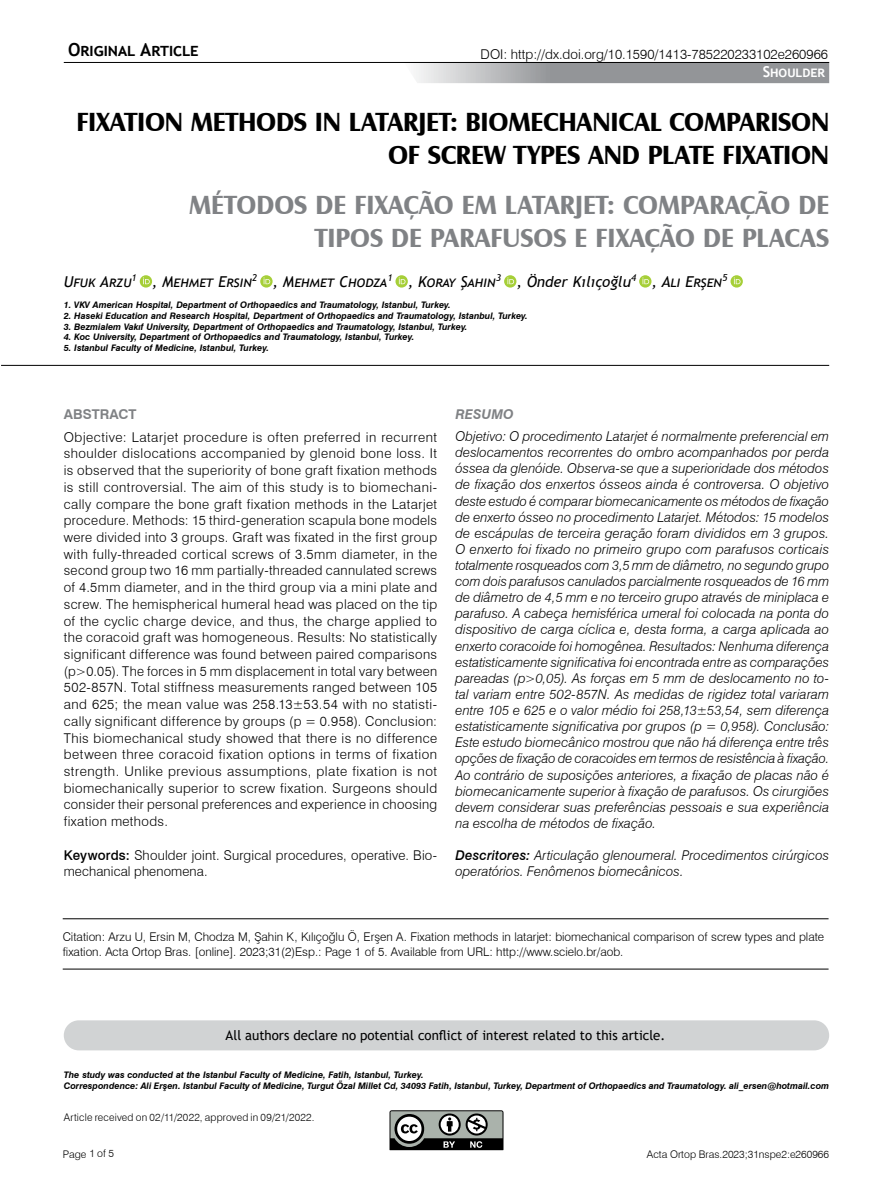
<style>
.page{position:relative;width:893px;height:1191px;background:#fff}
.page>*{position:absolute;margin:0;border:0;box-sizing:border-box;transform-origin:0 0}
.t1{font:700 27px/33px "Castle T";letter-spacing:-.01em;color:#000;text-align:right}
.t2{font:700 27px/33px "Castle T";color:#808285;text-align:right}
.t3{font:700 18px "Trebuchet MS";color:#000}
.t4{font:italic 15px "Trebuchet MS";color:#000}
.t5{font:700 15px "Trebuchet MS";color:#fff}
.t6{font:italic 300 13.5px/16px "Swiss 721 BT";letter-spacing:.01em;color:#000;text-align:justify}
.t7{font:300 13.5px/16.6px "Swiss 721 BT";letter-spacing:.01em;color:#000;text-align:justify}
.t8{font:13.5px "Trebuchet MS";color:#000}
.t9{font:700 13.5px "Swiss 721 BT";color:#808285}
.t10{font:italic 700 13.5px "Swiss 721 BT";color:#808285}
.t11{font:300 12px/15px "Swiss 721 BT";color:#000}
.t12{font:300 10.5px "Swiss 721 BT";letter-spacing:.005em;color:#000}
.t13{font:italic 700 9px/10.8px "Swiss 721 BT";color:#000}
.s1{font-weight:500}
</style>
<div class="page">
<svg style="left:416px;top:63px;width:413px;height:20px;background:#a2a4a7"></svg>
<svg style="left:389px;top:1110px;width:114px;height:40px;background:#737673"></svg>
<hr style="left:64px;top:62px;width:765px;height:1px;background:#000">
<hr style="left:1px;top:365px;width:828px;height:1px;background:#000">
<hr style="left:63px;top:918px;width:765px;height:1px;background:#000">
<hr style="left:63px;top:968px;width:765px;height:1px;background:#000">
<div style="left:64px;top:1020px;width:765px;height:30px;background:#d1d3d4;border-radius:15px"></div>
<svg style="left:140px;top:275px;width:12px;height:12px"></svg>
<svg style="left:143px;top:277px;width:7px;height:7px"></svg>
<svg style="left:260px;top:275px;width:13px;height:12px"></svg>
<svg style="left:264px;top:277px;width:6px;height:7px"></svg>
<svg style="left:395px;top:275px;width:13px;height:12px"></svg>
<svg style="left:399px;top:277px;width:6px;height:7px"></svg>
<svg style="left:504px;top:275px;width:12px;height:12px"></svg>
<svg style="left:507px;top:277px;width:7px;height:7px"></svg>
<svg style="left:639px;top:275px;width:12px;height:12px"></svg>
<svg style="left:642px;top:277px;width:7px;height:7px"></svg>
<svg style="left:730px;top:275px;width:13px;height:12px"></svg>
<svg style="left:734px;top:277px;width:6px;height:7px"></svg>
<h2 class="t3" style="left:68px;top:39px;width:132px">Original Article</h2>
<p class="t7" style="left:481px;top:46px;width:349px">DOI: http://dx.doi.org/10.1590/1413-785220233102e260966</p>
<p class="t5" style="left:763px;top:63px;width:64px">Shoulder</p>
<h1 class="t1" style="left:76px;top:106px;width:754px">FIXATION METHODS IN LATARJET: BIOMECHANICAL COMPARISON<br>OF SCREW TYPES AND PLATE FIXATION</h1>
<h1 class="t2" style="left:189px;top:189px;width:642px">MÉTODOS DE FIXAÇÃO EM LATARJET: COMPARAÇÃO DE<br>TIPOS DE PARAFUSOS E FIXAÇÃO DE PLACAS</h1>
<p class="t4" style="left:64px;top:272px;width:665px">Ufuk Arzu<sup>1</sup> , Mehmet Ersin<sup>2</sup> , Mehmet Chodza<sup>1</sup> , Koray Şahin<sup>3</sup> , Önder Kılıçoğlu<sup>4</sup> , Ali Erşen<sup>5</sup></p>
<p class="t13" style="left:64px;top:299px;width:389px">1. VKV American Hospital, Department of Orthopaedics and Traumatology, Istanbul, Turkey.</p>
<p class="t13" style="left:64px;top:310px;width:466px">2. Haseki Education and Research Hospital, Department of Orthopaedics and Traumatology, Istanbul, Turkey.</p>
<p class="t13" style="left:64px;top:321px;width:405px">3. Bezmialem Vakıf University, Department of Orthopaedics and Traumatology, Istanbul, Turkey.</p>
<p class="t13" style="left:64px;top:332px;width:352px">4. Koc University, Department of Orthopaedics and Traumatology, Istanbul, Turkey.</p>
<p class="t13" style="left:64px;top:342px;width:207px">5. Istanbul Faculty of Medicine, Istanbul, Turkey.</p>
<p class="t9" style="left:64px;top:405px;width:74px">ABSTRACT</p>
<p class="t7" style="left:64px;top:428px;width:375px">Objective: Latarjet procedure is often preferred in recurrent shoulder dislocations accompanied by glenoid bone loss. It is observed that the superiority of bone graft fixation methods is still controversial. The aim of this study is to biomechani&shy;cally compare the bone graft fixation methods in the Latarjet procedure. Methods: 15 third-generation scapula bone models were divided into 3 groups. Graft was fixated in the first group with fully-threaded cortical screws of 3.5mm diameter, in the second group two 16 mm partially-threaded cannulated screws of 4.5mm diameter, and in the third group via a mini plate and screw. The hemispherical humeral head was placed on the tip of the cyclic charge device, and thus, the charge applied to the coracoid graft was homogeneous. Results: No statistically significant difference was found between paired comparisons (p&gt;0.05). The forces in 5 mm displacement in total vary between 502-857N. Total stiffness measurements ranged between 105 and 625; the mean value was 258.13±53.54 with no statisti&shy;cally significant difference by groups (p = 0.958). Conclusion:<br>This biomechanical study showed that there is no difference between three coracoid fixation options in terms of fixation strength. Unlike previous assumptions, plate fixation is not biomechanically superior to screw fixation. Surgeons should consider their personal preferences and experience in choosing fixation methods.</p>
<p class="t7" style="left:64px;top:846px;width:375px"><span class="s1">Keywords:</span> Shoulder joint. Surgical procedures, operative. Bio&shy;mechanical phenomena.</p>
<p class="t10" style="left:455px;top:405px;width:60px">RESUMO</p>
<p class="t6" style="left:455px;top:428px;width:375px">Objetivo: O procedimento Latarjet é normalmente preferencial em deslocamentos recorrentes do ombro acompanhados por perda óssea da glenóide. Observa-se que a superioridade dos métodos de fixação dos enxertos ósseos ainda é controversa. O objetivo deste estudo é comparar biomecanicamente os métodos de fixação de enxerto ósseo no procedimento Latarjet. Métodos: 15 modelos de escápulas de terceira geração foram divididos em 3 grupos.<br>O enxerto foi fixado no primeiro grupo com parafusos corticais totalmente rosqueados com 3,5 mm de diâmetro, no segundo grupo com dois parafusos canulados parcialmente rosqueados de 16 mm de diâmetro de 4,5 mm e no terceiro grupo através de miniplaca e parafuso. A cabeça hemisférica umeral foi colocada na ponta do dispositivo de carga cíclica e, desta forma, a carga aplicada ao enxerto coracoide foi homogênea. Resultados: Nenhuma diferença estatisticamente significativa foi encontrada entre as comparações pareadas (p&gt;0,05). As forças em 5 mm de deslocamento no to&shy;tal variam entre 502-857N. As medidas de rigidez total variaram entre 105 e 625 e o valor médio foi 258,13±53,54, sem diferença estatisticamente significativa por grupos (p = 0,958). Conclusão:<br>Este estudo biomecânico mostrou que não há diferença entre três opções de fixação de coracoides em termos de resistência à fixação.<br>Ao contrário de suposições anteriores, a fixação de placas não é biomecanicamente superior à fixação de parafusos. Os cirurgiões devem considerar suas preferências pessoais e sua experiência na escolha de métodos de fixação.</p>
<p class="t6" style="left:455px;top:847px;width:375px"><span class="s1">Descritores:</span> Articulação glenoumeral. Procedimentos cirúrgicos operatórios. Fenômenos biomecânicos.</p>
<p class="t11" style="left:63px;top:928px;width:763px">Citation: Arzu U, Ersin M, Chodza M, Şahin K, Kılıçoğlu Ö, Erşen A. Fixation methods in latarjet: biomechanical comparison of screw types and plate fixation. Acta Ortop Bras. [online]. 2023;31(2)Esp.: Page 1 of 5. Available from URL: http://www.scielo.br/aob.</p>
<p class="t8" style="left:226px;top:1027px;width:441px">All authors declare no potential conflict of interest related to this article.</p>
<p class="t13" style="left:64px;top:1069px;width:767px">The study was conducted at the Istanbul Faculty of Medicine, Fatih, Istanbul, Turkey.<br>Correspondence: Ali Erşen. Istanbul Faculty of Medicine, Turgut Özal Millet Cd, 34093 Fatih, Istanbul, Turkey, Department of Orthopaedics and Traumatology. ali_ersen@hotmail.com</p>
<p class="t12" style="left:64px;top:1111px;width:252px">Article received on 02/11/2022, approved in 09/21/2022.</p>
<p class="t12" style="left:63px;top:1147px;width:53px">Page 1 of 5</p>
<p class="t12" style="left:647px;top:1147px;width:184px">Acta Ortop Bras.2023;31nspe2:e260966</p>
</div>
